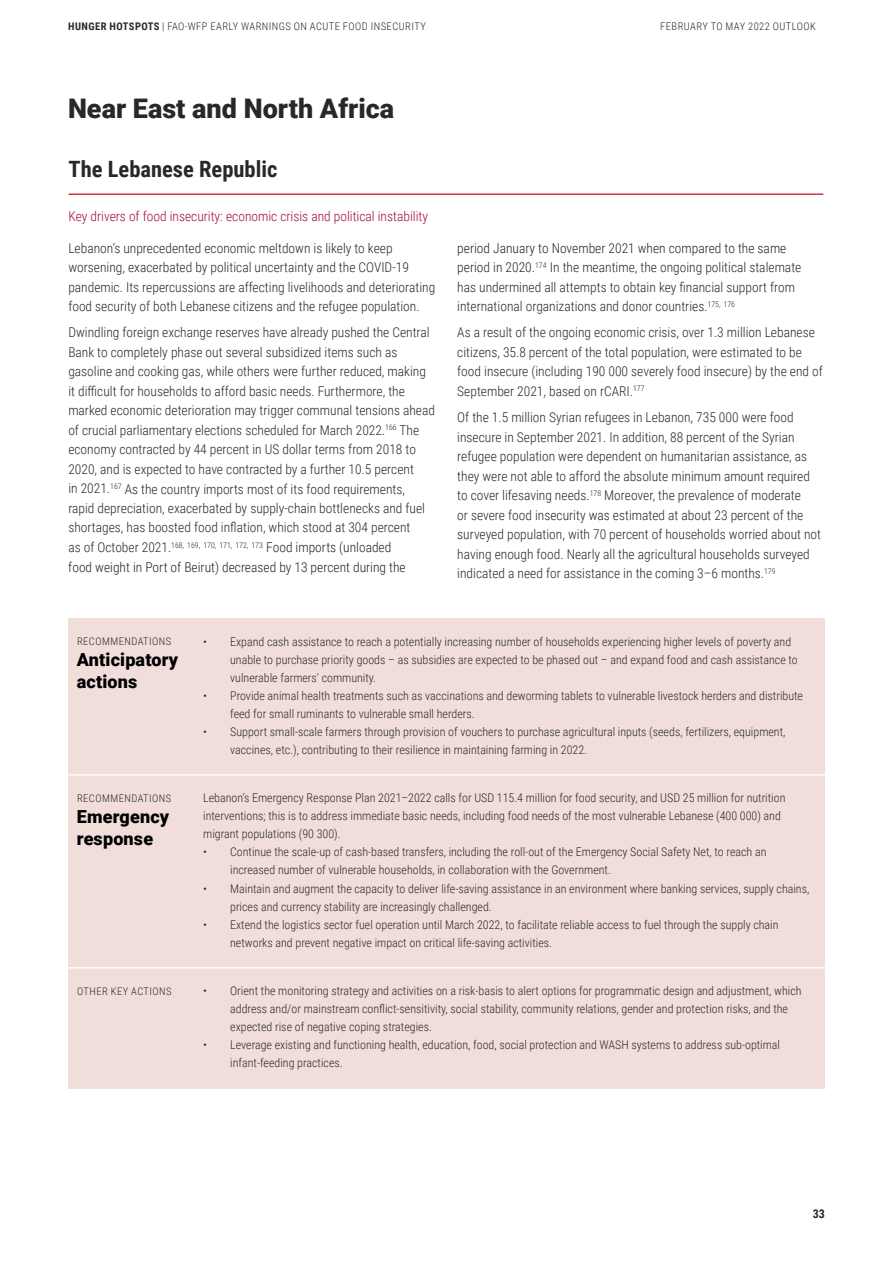
<style>
.page{position:relative;width:893px;height:1263px;background:#fff}
.page>*{position:absolute;margin:0;border:0;box-sizing:border-box;transform-origin:0 0}
.t1{font:900 27px "Roboto";color:#292829}
.t2{font:700 22.5px "Roboto Condensed";color:#292829}
.t3{font:900 18px/21.6px "Roboto";letter-spacing:.01em;color:#000}
.t4{font:300 13.5px/19.5px "Roboto Condensed";color:#292829}
.t5{font:300 13.5px "Roboto Condensed";color:#a30c33}
.t6{font:300 13.5px "Roboto Condensed";color:#242424}
.t7{font:300 12px/18px "Roboto Condensed";color:#292829}
.t8{font:700 12px "Roboto Condensed";color:#292829}
.t9{font:300 10.5px "Roboto Condensed";letter-spacing:.045em;color:#292829}
.t10{font:300 7.8px "Roboto Condensed";color:#292829}
.s1{font-weight:700}
.s2{font-size:13.5px}
.s3{font-size:13.5px;color:#242424}
.s4{color:#242424}
</style>
<div class="page">
<hr style="left:69px;top:193px;width:754px;height:2px;background:#d03544">
<div style="left:68px;top:618px;width:757px;height:471px;background:#f1deda"></div>
<hr style="left:68px;top:774px;width:122px;height:2px;background:#fff">
<hr style="left:190px;top:774px;width:635px;height:2px;background:#fff">
<hr style="left:68px;top:967px;width:122px;height:1px;background:#fff">
<hr style="left:190px;top:967px;width:635px;height:1px;background:#fff">
<p class="t9" style="left:68px;top:19px;width:359px"><span class="s1">HUNGER HOTSPOTS</span> | FAO-WFP EARLY WARNINGS ON ACUTE FOOD INSECURITY</p>
<p class="t9" style="left:660px;top:19px;width:157px">FEBRUARY TO MAY 2022 OUTLOOK</p>
<h1 class="t1" style="left:68px;top:90px;width:328px">Near East and North Africa</h1>
<h2 class="t2" style="left:69px;top:154px;width:210px">The Lebanese Republic</h2>
<p class="t5" style="left:69px;top:207px;width:361px">Key drivers of food insecurity: economic crisis and political instability</p>
<p class="t4" style="left:68px;top:238px;width:368px">Lebanon’s unprecedented economic meltdown is likely to keep worsening, exacerbated by political uncertainty and the COVID-19 pandemic. Its repercussions are affecting livelihoods and deteriorating food security of both Lebanese citizens and the refugee population.</p>
<p class="t4" style="left:68px;top:322px;width:368px">Dwindling foreign exchange reserves have already pushed the Central Bank to completely phase out several subsidized items such as gasoline and cooking gas, while others were further reduced, making it difficult for households to afford basic needs. Furthermore, the marked economic deterioration may trigger communal tensions ahead of crucial parliamentary elections scheduled for March 2022.<sup>166</sup> The economy contracted by 44 percent in US dollar terms from 2018 to 2020, and is expected to have contracted by a further 10.5 percent<br>in 2021.<sup>167</sup> As the country imports most of its food requirements,<br>rapid depreciation, exacerbated by supply-chain bottlenecks and fuel shortages, has boosted food inflation, which stood at 304 percent</p>
<p class="t10" style="left:68px;top:539px;width:325px"><span class="s2">as of October 2021.</span>168, 169, 170, 171, 172, 173 <span class="s3">Food imports (unloaded</span></p>
<p class="t6" style="left:68px;top:557px;width:339px">food weight in Port of Beirut) decreased by 13 percent during the</p>
<p class="t4" style="left:457px;top:238px;width:346px"><span class="s4">period January to November 2021 when compared to the same period in 2020</span>.<sup>174</sup> In the meantime, the ongoing political stalemate has undermined all attempts to obtain key financial support from international organizations and donor countries.<sup>175,</sup> <sup>176</sup></p>
<p class="t4" style="left:457px;top:322px;width:367px">As a result of the ongoing economic crisis, over 1.3 million Lebanese citizens, 35.8 percent of the total population, were estimated to be food insecure (including 190 000 severely food insecure) by the end of September 2021, based on rCARI.<sup>177</sup></p>
<p class="t4" style="left:457px;top:407px;width:365px">Of the 1.5 million Syrian refugees in Lebanon, 735 000 were food insecure in September 2021. In addition, 88 percent of the Syrian refugee population were dependent on humanitarian assistance, as they were not able to afford the absolute minimum amount required to cover lifesaving needs.<sup>178</sup> Moreover, the prevalence of moderate<br>or severe food insecurity was estimated at about 23 percent of the surveyed population, with 70 percent of households worried about not having enough food. Nearly all the agricultural households surveyed indicated a need for assistance in the coming 3–6 months.<sup>179</sup></p>
<p class="t9" style="left:77px;top:634px;width:96px">RECOMMENDATIONS</p>
<h3 class="t3" style="left:77px;top:648px;width:103px">Anticipatory actions</h3>
<p class="t9" style="left:77px;top:791px;width:96px">RECOMMENDATIONS</p>
<h3 class="t3" style="left:77px;top:805px;width:94px">Emergency response</h3>
<p class="t7" style="left:230px;top:632px;width:569px;text-indent:-27px">• Expand cash assistance to reach a potentially increasing number of households experiencing higher levels of poverty and unable to purchase priority goods – as subsidies are expected to be phased out – and expand food and cash assistance to vulnerable farmers’ community.</p>
<p class="t7" style="left:230px;top:686px;width:574px;text-indent:-27px">• Provide animal health treatments such as vaccinations and deworming tablets to vulnerable livestock herders and distribute feed for small ruminants to vulnerable small herders.</p>
<p class="t7" style="left:230px;top:722px;width:557px;text-indent:-27px">• Support small-scale farmers through provision of vouchers to purchase agricultural inputs (seeds, fertilizers, equipment, vaccines, etc.), contributing to their resilience in maintaining farming in 2022.</p>
<p class="t7" style="left:203px;top:789px;width:584px">Lebanon’s Emergency Response Plan 2021–2022 calls for USD 115.4 million for food security, and USD 25 million for nutrition interventions; this is to address immediate basic needs, including food needs of the most vulnerable Lebanese (400 000) and migrant populations (90 300).</p>
<p class="t7" style="left:230px;top:843px;width:538px;text-indent:-27px">• Continue the scale-up of cash-based transfers, including the roll-out of the Emergency Social Safety Net, to reach an increased number of vulnerable households, in collaboration with the Government.</p>
<p class="t7" style="left:230px;top:879px;width:581px;text-indent:-27px">• Maintain and augment the capacity to deliver life-saving assistance in an environment where banking services, supply chains, prices and currency stability are increasingly challenged.</p>
<p class="t7" style="left:230px;top:915px;width:550px;text-indent:-27px">• Extend the logistics sector fuel operation until March 2022, to facilitate reliable access to fuel through the supply chain networks and prevent negative impact on critical life-saving activities.</p>
<p class="t9" style="left:77px;top:983px;width:96px">OTHER KEY ACTIONS</p>
<p class="t7" style="left:230px;top:982px;width:573px;text-indent:-27px">• Orient the monitoring strategy and activities on a risk-basis to alert options for programmatic design and adjustment, which address and/or mainstream conflict-sensitivity, social stability, community relations, gender and protection risks, and the expected rise of negative coping strategies.</p>
<p class="t7" style="left:230px;top:1036px;width:551px;text-indent:-27px">• Leverage existing and functioning health, education, food, social protection and WASH systems to address sub-optimal infant-feeding practices.</p>
<p class="t8" style="left:813px;top:1205px;width:14px">33</p>
</div>
